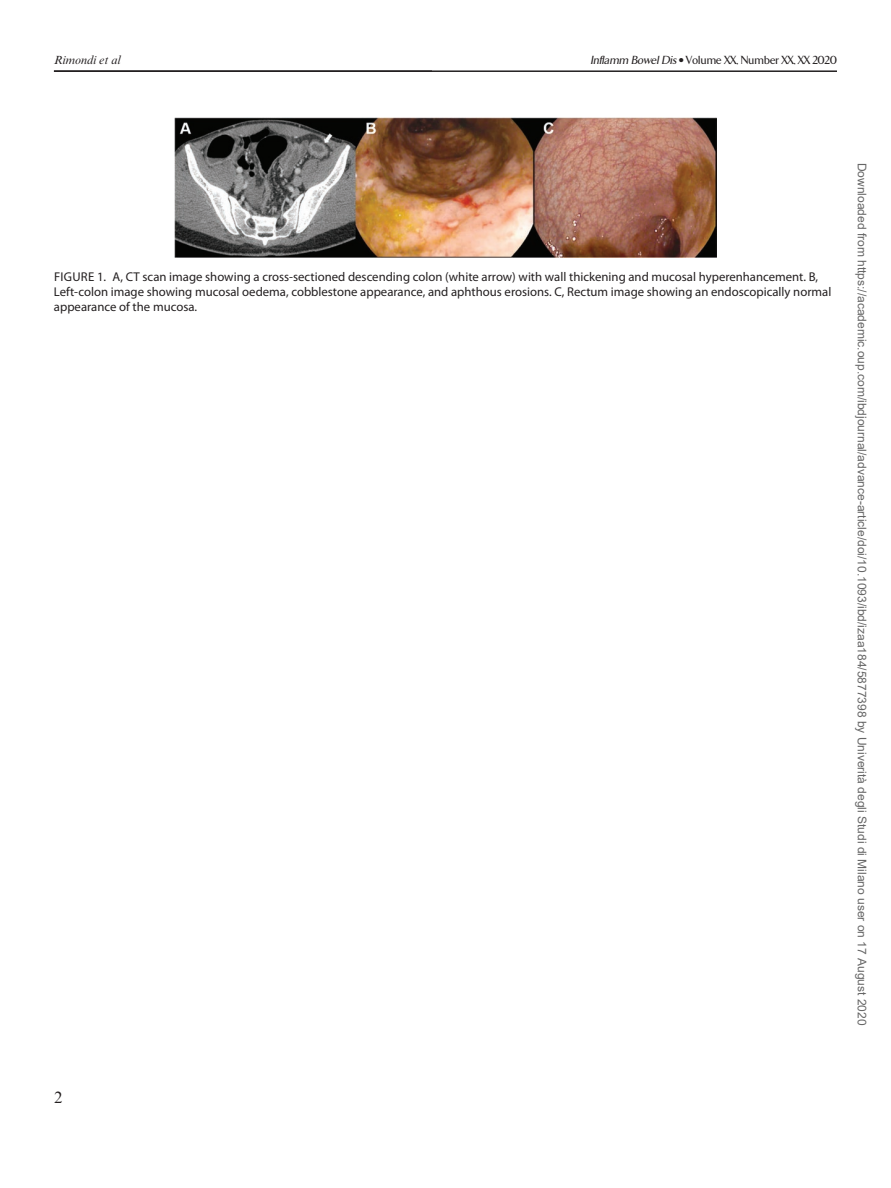
<style>
.page{position:relative;width:891px;height:1188px;background:#fff}
.page>*{position:absolute;margin:0;border:0;box-sizing:border-box;transform-origin:0 0}
.t1{font:16.5px "Times New Roman MT Std";color:#231f20}
.t2{font:12.75px/15px "Myriad Pro";color:#231f20}
.t3{font:12px "Arial";color:#666}
.t4{font:500 12px "TF Arrow";color:#231f20}
.t5{font:italic 12px "Times New Roman MT Std";color:#231f20}
.s1{font-style:italic}
</style>
<div class="page">
<hr style="left:54px;top:70px;width:783px;height:2px;background:#231f20">
<img style="left:175px;top:117px;width:541px;height:140px">
<p class="t5" style="left:54px;top:54px;width:68px">Rimondi et al</p>
<p class="t4" style="left:590px;top:54px;width:248px"><span class="s1">Inflamm BowelDis</span>• Volume XX, Number XX, XX 2020</p>
<p class="t2" style="left:54px;top:269px;width:779px">FIGURE 1. A, CT scan image showing a cross-sectioned descending colon (white arrow) with wall thickening and mucosal hyperenhancement. B,<br>Left-colon image showing mucosal oedema, cobblestone appearance, and aphthous erosions. C, Rectum image showing an endoscopically normal appearance of the mucosa.</p>
<p class="t3" style="left:866px;top:163px;width:864px;rotate:90deg">Downloaded from https://academic.oup.com/ibdjournal/advance-article/doi/10.1093/ibd/izaa184/5877398 by Univerità degli Studi di Milano user on 17 August 2020</p>
<p class="t1" style="left:54px;top:1088px;width:10px">2</p>
</div>
